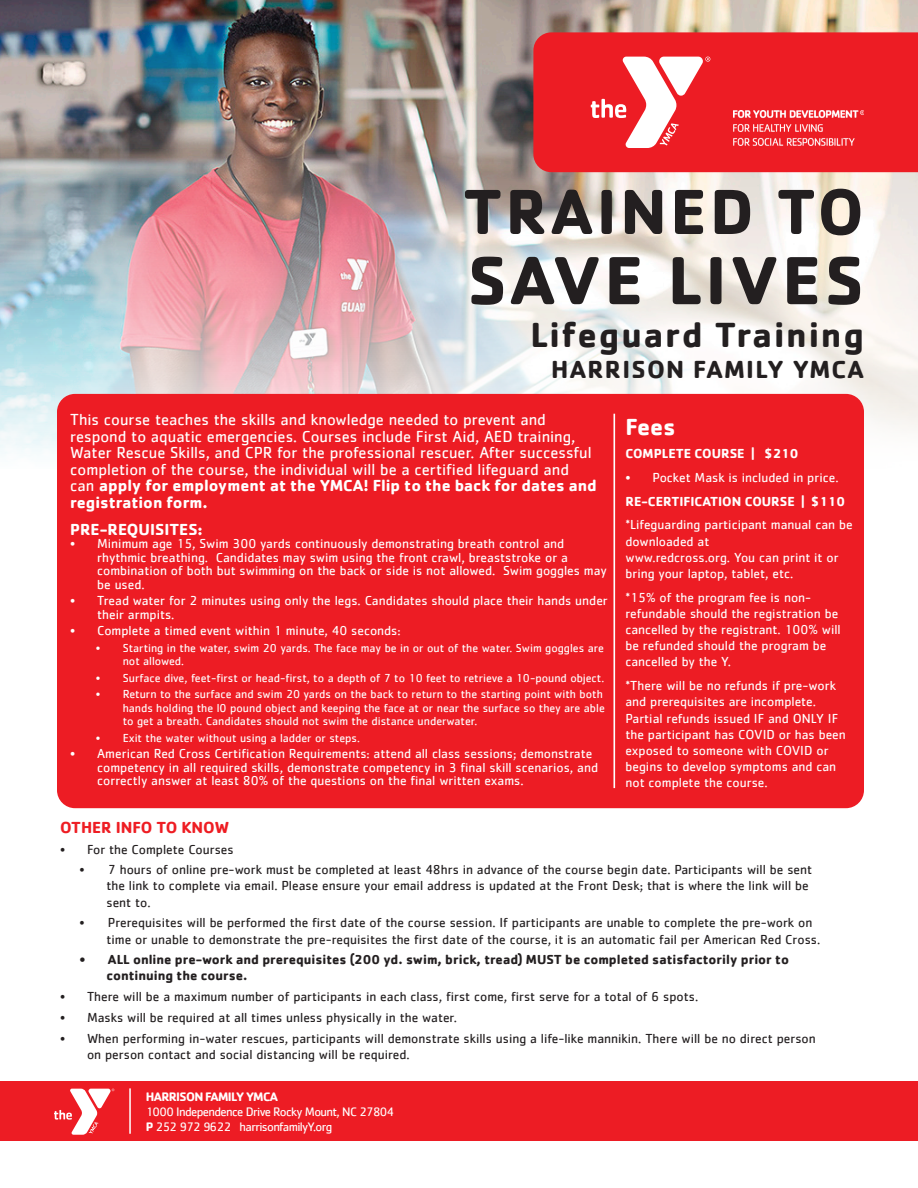
<style>
.page{position:relative;width:918px;height:1188px;background:#fff}
.page>*{position:absolute;margin:0;border:0;box-sizing:border-box;transform-origin:0 0}
._01d_Location{font:700 70.5px "Cachet";letter-spacing:.05em;color:#231f20}
._01d_Location-2{font:700 66px "Cachet";letter-spacing:.05em;color:#231f20}
._01d_Location-3{font:700 36px "Cachet";letter-spacing:.05em;color:#231f20}
._01d_Location-4{font:700 25.5px "Cachet";letter-spacing:.05em;color:#231f20}
._03b_Subhead_after_b{font:700 24px "Cachet";color:#fff}
._03b_Subhead_after_b-2{font:16.5px/16.5px "Cachet";color:#fff}
._03b_Subhead_after_b-3{font:700 16.5px "Cachet";color:#fff}
._03b_Subhead_after_b-4{font:700 16.5px "Cachet";color:#ee1d23}
._03b_Subhead_after_b-5{font:13.5px/16.2px "Cachet";color:#fff}
.t1{font:13.5px/16.2px "Cachet";color:#231f20}
.t2{font:700 13.5px/16.2px "Cachet";color:#231f20}
._03b_Subhead_after_b-6{font:700 13.5px "Cachet";color:#fff}
._04b_Address_-_Addre{font:12.75px "Cachet";letter-spacing:-.05em;color:#fff}
._04a_Address_-_YMCA{font:700 12.75px "Cachet";letter-spacing:-.05em;color:#fff}
.t3{font:12px/13.5px "Cachet";color:#fff}
.s1{font-weight:700}
</style>
<div class="page">
<img style="left:0;top:0;width:918px;height:454px">
<div style="left:57px;top:394px;width:807px;height:414px;background:#ed1c24;border-radius:18px"></div>
<div style="left:0;top:1081px;width:918px;height:60px;background:#ed1c24"></div>
<hr style="left:129px;top:1088px;width:2px;height:46px;background:#fff">
<svg style="left:54px;top:1089px;width:60px;height:46px"></svg>
<div style="left:533px;top:32px;width:385px;height:140px;background:#ed1c24"></div>
<svg style="left:591px;top:57px;width:119px;height:91px"></svg>
<img style="left:734px;top:111px;width:130px;height:35px">
<hr style="left:613px;top:414px;width:2px;height:374px;background:#fff">
<p class="_01d_Location-2" style="left:463px;top:169px;width:402px">TRAINED TO</p>
<p class="_01d_Location" style="left:468px;top:235px;width:398px">SAVE LIVES</p>
<p class="_01d_Location-3" style="left:530px;top:312px;width:335px">Lifeguard Training</p>
<p class="_01d_Location-4" style="left:551px;top:353px;width:314px">HARRISON FAMILY YMCA</p>
<p class="_03b_Subhead_after_b-2" style="left:70px;top:411px;width:528px">This course teaches the skills and knowledge needed to prevent and respond to aquatic emergencies. Courses include First Aid, AED training, Water Rescue Skills, and CPR for the professional rescuer. After successful completion of the course, the individual will be a certified lifeguard and can <span class="s1">apply for employment at the YMCA! Flip to the back for dates and registration form.</span></p>
<p class="_03b_Subhead_after_b-3" style="left:70px;top:518px;width:134px">PRE-REQUISITES:</p>
<p class="_03b_Subhead_after_b-5" style="left:97px;top:537px;width:511px;line-height:13.5px;text-indent:-27px">• Minimum age 15, Swim 300 yards continuously demonstrating breath control and rhythmic breathing. Candidates may swim using the front crawl, breaststroke or a combination of both but swimming on the back or side is not allowed. Swim goggles may be used.</p>
<p class="_03b_Subhead_after_b-5" style="left:97px;top:594px;width:512px;line-height:13.5px;text-indent:-27px">• Tread water for 2 minutes using only the legs. Candidates should place their hands under their armpits.</p>
<p class="_03b_Subhead_after_b-5" style="left:70px;top:622px;width:332px">• Complete a timed event within 1 minute, 40 seconds:</p>
<p class="t3" style="left:123px;top:641px;width:483px;text-indent:-27px">• Starting in the water, swim 20 yards. The face may be in or out of the water. Swim goggles are not allowed.</p>
<p class="t3" style="left:96px;top:671px;width:510px">• Surface dive, feet-first or head-first, to a depth of 7 to 10 feet to retrieve a 10-pound object.</p>
<p class="t3" style="left:123px;top:687px;width:484px;text-indent:-27px">• Return to the surface and swim 20 yards on the back to return to the starting point with both hands holding the l0 pound object and keeping the face at or near the surface so they are able to get a breath. Candidates should not swim the distance underwater.</p>
<p class="t3" style="left:96px;top:731px;width:266px">• Exit the water without using a ladder or steps.</p>
<p class="_03b_Subhead_after_b-5" style="left:97px;top:747px;width:502px;line-height:13.5px;text-indent:-27px">• American Red Cross Certification Requirements: attend all class sessions; demonstrate competency in all required skills, demonstrate competency in 3 final skill scenarios, and correctly answer at least 80% of the questions on the final written exams.</p>
<p class="_03b_Subhead_after_b" style="left:626px;top:411px;width:52px">Fees</p>
<p class="_03b_Subhead_after_b-6" style="left:626px;top:445px;width:175px">COMPLETE COURSE | $210</p>
<p class="_03b_Subhead_after_b-5" style="left:626px;top:469px;width:215px">• Pocket Mask is included in price.</p>
<p class="_03b_Subhead_after_b-6" style="left:626px;top:492px;width:221px">RE-CERTIFICATION COURSE | $110</p>
<p class="_03b_Subhead_after_b-5" style="left:626px;top:517px;width:229px">*Lifeguarding participant manual can be downloaded at<br>www.redcross.org. You can print it or bring your laptop, tablet, etc.</p>
<p class="_03b_Subhead_after_b-5" style="left:626px;top:589px;width:217px">*15% of the program fee is non&shy;refundable should the registration be cancelled by the registrant. 100% will be refunded should the program be cancelled by the Y.</p>
<p class="_03b_Subhead_after_b-5" style="left:626px;top:677px;width:222px">*There will be no refunds if pre-work and prerequisites are incomplete.<br>Partial refunds issued IF and ONLY IF the participant has COVID or has been exposed to someone with COVID or begins to develop symptoms and can not complete the course.</p>
<p class="_03b_Subhead_after_b-4" style="left:60px;top:817px;width:171px">OTHER INFO TO KNOW</p>
<p class="t1" style="left:60px;top:841px;width:175px">• For the Complete Courses</p>
<p class="t1" style="left:106px;top:861px;width:707px;text-indent:-27px">• 7 hours of online pre-work must be completed at least 48hrs in advance of the course begin date. Participants will be sent the link to complete via email. Please ensure your email address is updated at the Front Desk; that is where the link will be sent to.</p>
<p class="t1" style="left:106px;top:914px;width:715px;text-indent:-27px">• Prerequisites will be performed the first date of the course session. If participants are unable to complete the pre-work on time or unable to demonstrate the pre-requisites the first date of the course, it is an automatic fail per American Red Cross.</p>
<p class="t2" style="left:106px;top:951px;width:684px;text-indent:-27px">• ALL online pre-work and prerequisites (200 yd. swim, brick, tread) MUST be completed satisfactorily prior to continuing the course.</p>
<p class="t1" style="left:60px;top:988px;width:640px">• There will be a maximum number of participants in each class, first come, first serve for a total of 6 spots.</p>
<p class="t1" style="left:60px;top:1009px;width:398px">• Masks will be required at all times unless physically in the water.</p>
<p class="t1" style="left:87px;top:1030px;width:730px;text-indent:-27px">• When performing in-water rescues, participants will demonstrate skills using a life-like mannikin. There will be no direct person on person contact and social distancing will be required.</p>
<p class="_04a_Address_-_YMCA" style="left:146px;top:1088px;width:134px">HARRISON FAMILY YMCA</p>
<p class="_04b_Address_-_Addre" style="left:146px;top:1104px;width:250px">1000 Independence Drive Rocky Mount, NC 27804</p>
<p class="_04b_Address_-_Addre" style="left:146px;top:1119px;width:188px"><span class="s1">P</span> 252 972 9622 harrisonfamilyY.org</p>
</div>
